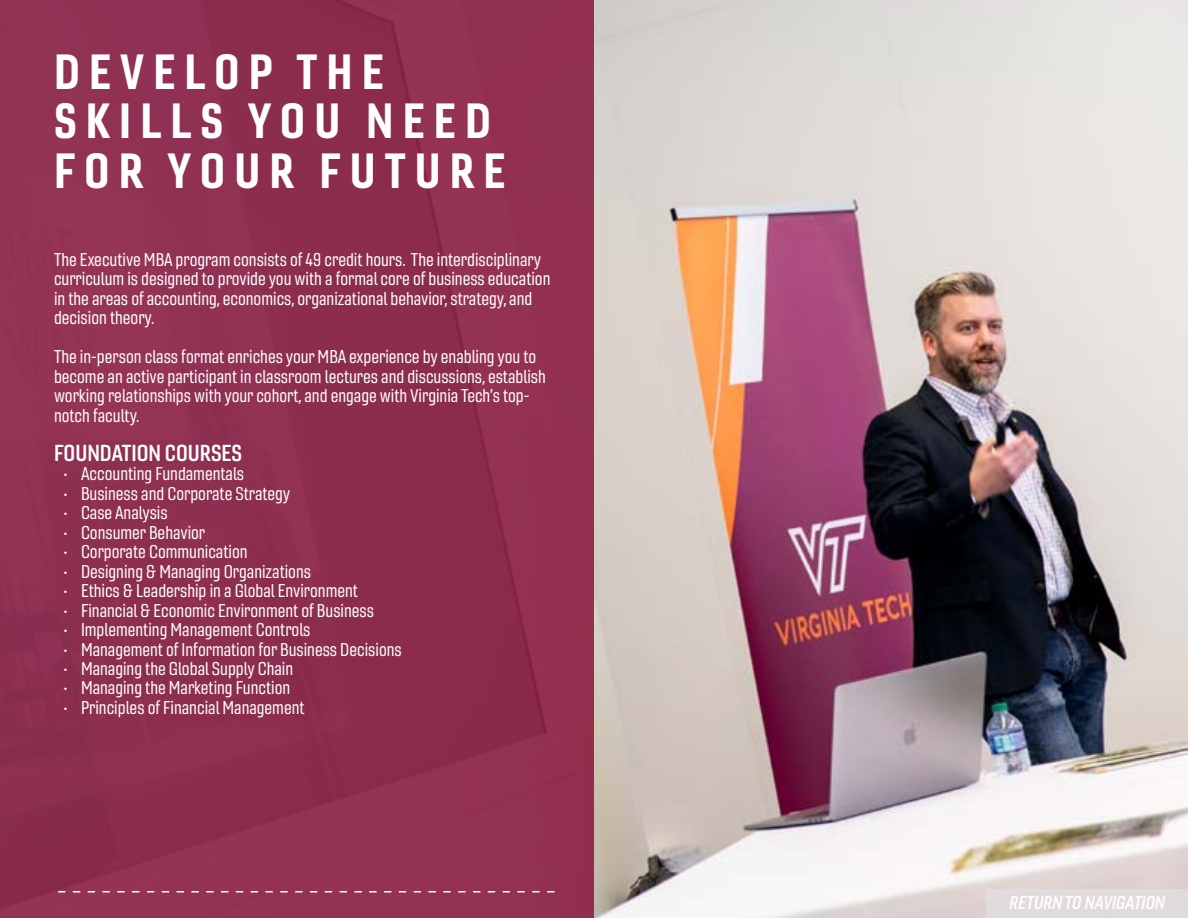
<style>
.page{position:relative;width:1188px;height:918px;background:#fff}
.page>*{position:absolute;margin:0;border:0;box-sizing:border-box;transform-origin:0 0}
.t1{font:48px/49.5px "Gineso Con Bol";letter-spacing:.19em;color:#fff}
.t2{font:22.5px "Gineso Con Dem";color:#fff}
.t3{font:18px/19.5px "Gineso Con Reg";color:#fff}
.t4{font:18px "Gineso Con Dem It";color:#fff}
</style>
<div class="page">
<img style="left:594px;top:0;width:594px;height:918px">
<div style="left:0;top:0;width:594px;height:918px;background:#8f2f4f"></div>
<svg style="left:58px;top:891px;width:497px;height:1px"></svg>
<div style="left:986px;top:890px;width:202px;height:28px;background:#e1dbdd"></div>
<h1 class="t1" style="left:54px;top:46px;width:453px">DEVELOP THE<br>SKILLS YOU NEED<br>FOR YOUR FUTURE</h1>
<p class="t3" style="left:54px;top:249px;width:498px">The Executive MBA program consists of 49 credit hours. The interdisciplinary curriculum is designed to provide you with a formal core of business education in the areas of accounting, economics, organizational behavior, strategy, and decision theory.</p>
<p class="t3" style="left:54px;top:347px;width:493px">The in-person class format enriches your MBA experience by enabling you to become an active participant in classroom lectures and discussions, establish working relationships with your cohort, and engage with Virginia Tech’s top&shy;notch faculty.</p>
<p class="t2" style="left:54px;top:438px;width:190px">FOUNDATION COURSES</p>
<p class="t3" style="left:63px;top:464px;width:183px">• Accounting Fundamentals</p>
<p class="t3" style="left:63px;top:483px;width:229px">• Business and Corporate Strategy</p>
<p class="t3" style="left:63px;top:503px;width:106px">• Case Analysis</p>
<p class="t3" style="left:63px;top:522px;width:144px">• Consumer Behavior</p>
<p class="t3" style="left:63px;top:542px;width:186px">• Corporate Communication</p>
<p class="t3" style="left:63px;top:561px;width:250px">• Designing &amp; Managing Organizations</p>
<p class="t3" style="left:63px;top:581px;width:297px">• Ethics &amp; Leadership in a Global Environment</p>
<p class="t3" style="left:63px;top:600px;width:312px">• Financial &amp; Economic Environment of Business</p>
<p class="t3" style="left:63px;top:620px;width:249px">• Implementing Management Controls</p>
<p class="t3" style="left:63px;top:639px;width:340px">• Management of Information for Business Decisions</p>
<p class="t3" style="left:63px;top:659px;width:232px">• Managing the Global Supply Chain</p>
<p class="t3" style="left:63px;top:678px;width:229px">• Managing the Marketing Function</p>
<p class="t3" style="left:63px;top:698px;width:243px">• Principles of Financial Management</p>
<p class="t4" style="left:1009px;top:892px;width:157px">RETURN TO NAVIGATION</p>
</div>
